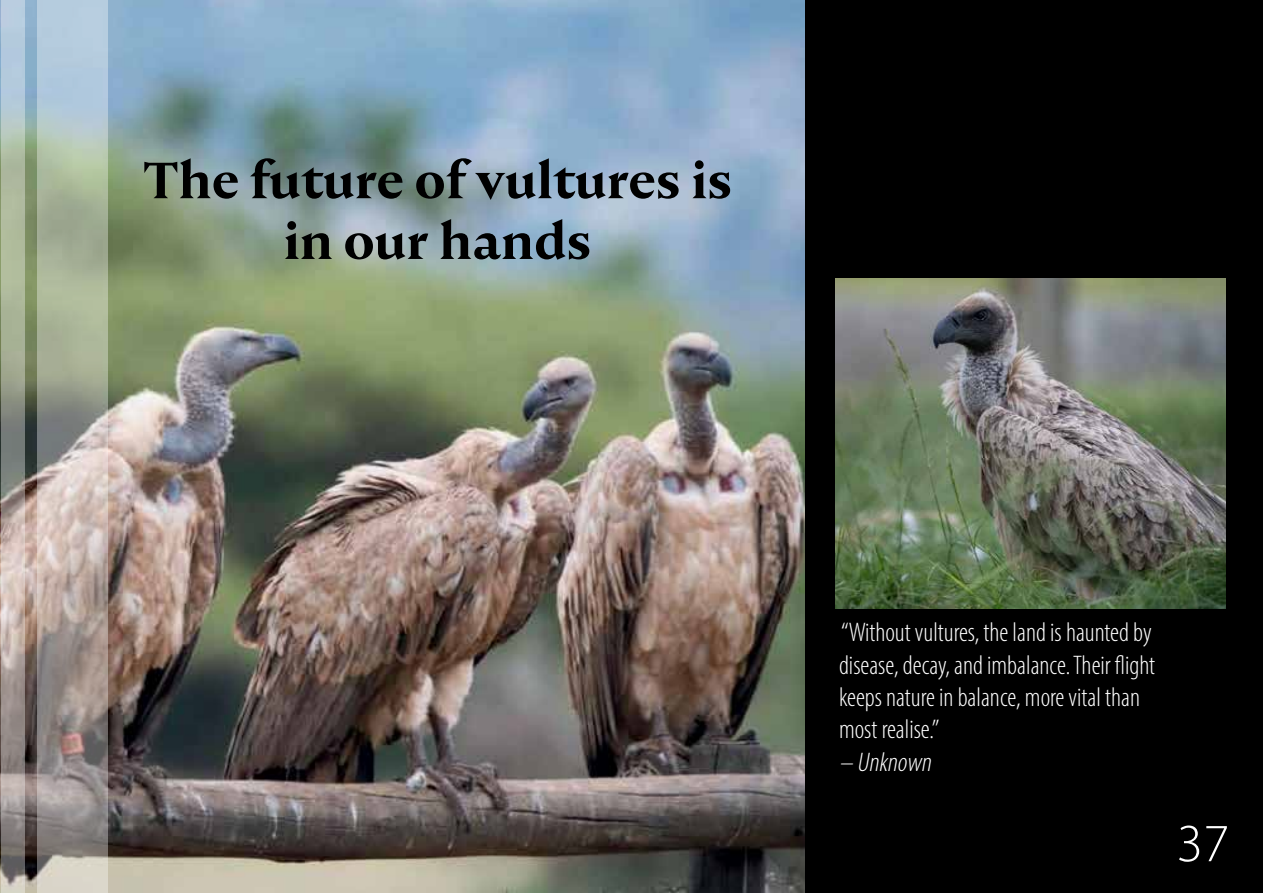
<style>
.page{position:relative;width:1263px;height:893px;background:#fff}
.page>*{position:absolute;margin:0;border:0;box-sizing:border-box;transform-origin:0 0}
.t1{font:300 54px "Myriad Pro";color:#fff}
.t2{font:600 50.7px/60.8px "Nocturne Serif";color:#000;text-align:center}
.t3{font:300 condensed 27px/32.4px "Myriad Pro";color:#fff}
.t4{font:italic 300 condensed 27px "Myriad Pro";color:#fff}
</style>
<div class="page">
<img style="left:0;top:0;width:806px;height:893px">
<svg style="left:1px;top:0;width:23px;height:893px;background:#a8aaa1"></svg>
<svg style="left:37px;top:0;width:70px;height:893px;background:#abaca4"></svg>
<div style="left:806px;top:0;width:457px;height:893px;background:#000"></div>
<img style="left:836px;top:279px;width:390px;height:329px">
<h2 class="t2" style="left:143px;top:150px;width:591px">The future of vultures is in our hands</h2>
<p class="t3" style="left:839px;top:616px;width:318px">“Without vultures, the land is haunted by disease, decay, and imbalance. Their flight keeps nature in balance, more vital than most realise.”</p>
<p class="t4" style="left:839px;top:746px;width:99px">– Unknown</p>
<h1 class="t1" style="left:1176px;top:811px;width:54px">37</h1>
</div>
